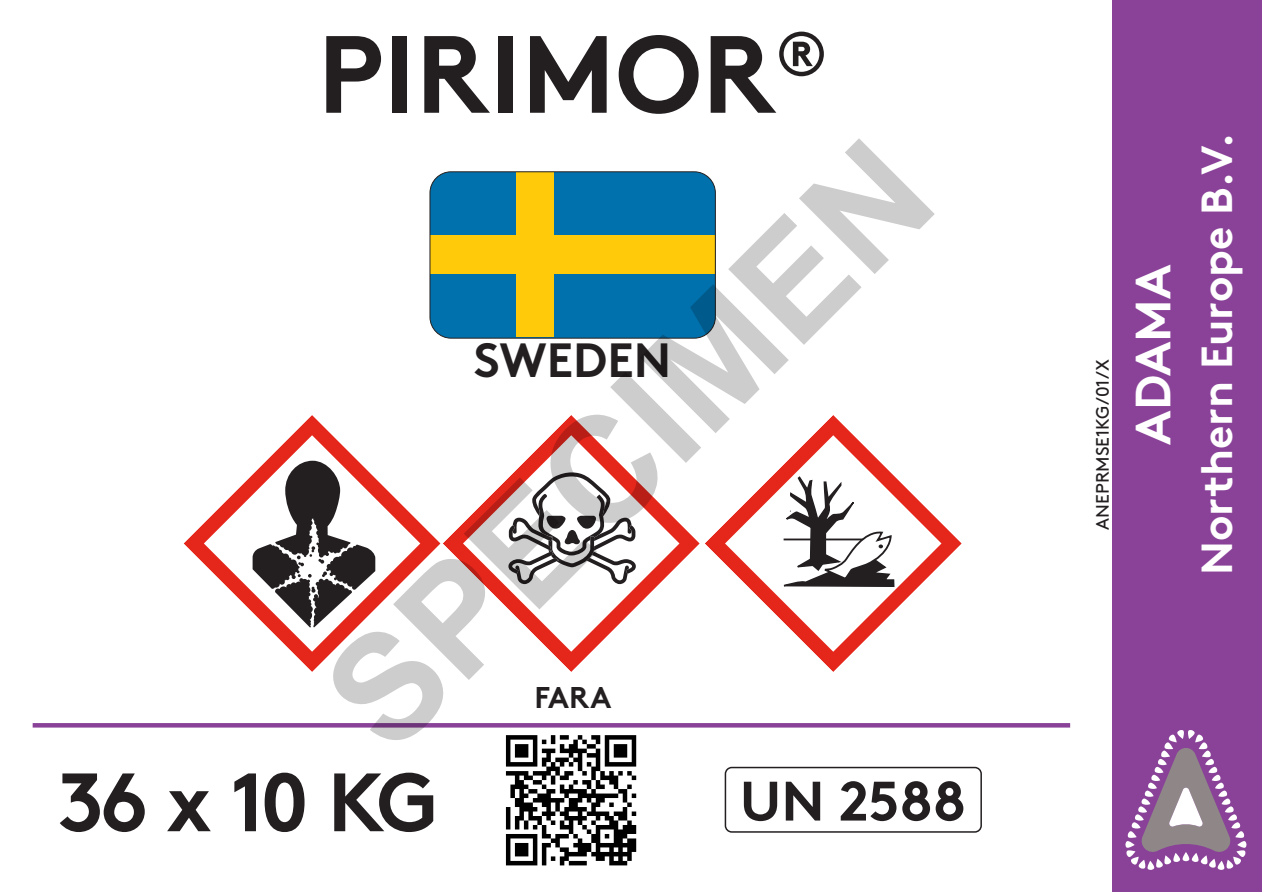
<style>
.page{position:relative;width:1262px;height:892px;background:#fff}
.page>*{position:absolute;margin:0;border:0;box-sizing:border-box;transform-origin:0 0}
.t1{font:700 149.7px "Arial";color:rgb(0 0 0/.2)}
.t2{font:700 109.5px "Brown Pro";color:#231f20}
.t3{font:700 82.5px "Brown Pro";color:#231f20}
.t4{font:700 55.5px "Brown Pro";color:#231f20}
.t5{font:700 49.5px "Brown Pro";color:#fff}
.t6{font:700 48px "Brown Pro";color:#231f20}
.t7{font:700 43.5px "Brown Pro";color:#fff}
.t8{font:700 30px "Brown Pro";color:#231f20}
.t9{font:18px "Brown Pro";color:#231f20}
</style>
<div class="page">
<div style="left:1113px;top:0;width:149px;height:892px;background:#894298"></div>
<svg style="left:1125px;top:730px;width:122px;height:140px"></svg>
<svg style="left:506px;top:735px;width:130px;height:130px"></svg>
<div style="left:430px;top:173px;width:285px;height:165px;background:#0071ad"></div>
<div style="left:516px;top:172px;width:37px;height:165px;background:#feca0a"></div>
<div style="left:430px;top:235px;width:285px;height:39px;background:#feca0a"></div>
<div style="left:430px;top:171px;width:286px;height:167px;border:1px solid #231f20;border-radius:21px"></div>
<svg style="left:33px;top:723px;width:1037px;height:4px;background:#8b4599"></svg>
<div style="left:725px;top:767px;width:257px;height:66px;border:2px solid #231f20;border-radius:6px"></div>
<svg style="left:443px;top:415px;width:257px;height:257px"></svg>
<svg style="left:508px;top:472px;width:128px;height:112px"></svg>
<svg style="left:705px;top:415px;width:257px;height:257px"></svg>
<svg style="left:782px;top:475px;width:113px;height:113px"></svg>
<svg style="left:183px;top:415px;width:258px;height:257px"></svg>
<svg style="left:253px;top:461px;width:122px;height:166px"></svg>
<p class="t2" style="left:318px;top:-14px;width:512px">PIRIMOR<sup>®</sup></p>
<h1 class="t1" style="left:279px;top:646px;width:783px;rotate:-45deg">SPECIMEN</h1>
<p class="t6" style="left:474px;top:321px;width:199px">SWEDEN</p>
<p class="t8" style="left:535px;top:673px;width:78px">FARA</p>
<p class="t3" style="left:58px;top:735px;width:382px">36 x 10 KG</p>
<p class="t4" style="left:740px;top:756px;width:228px">UN 2588</p>
<p class="t9" style="left:1089px;top:530px;width:172px;rotate:-90deg">ANEPRMSE1KG/01/X</p>
<p class="t5" style="left:1113px;top:445px;width:181px;rotate:-90deg">ADAMA</p>
<p class="t7" style="left:1182px;top:575px;width:444px;rotate:-90deg">Northern Europe B.V.</p>
</div>
